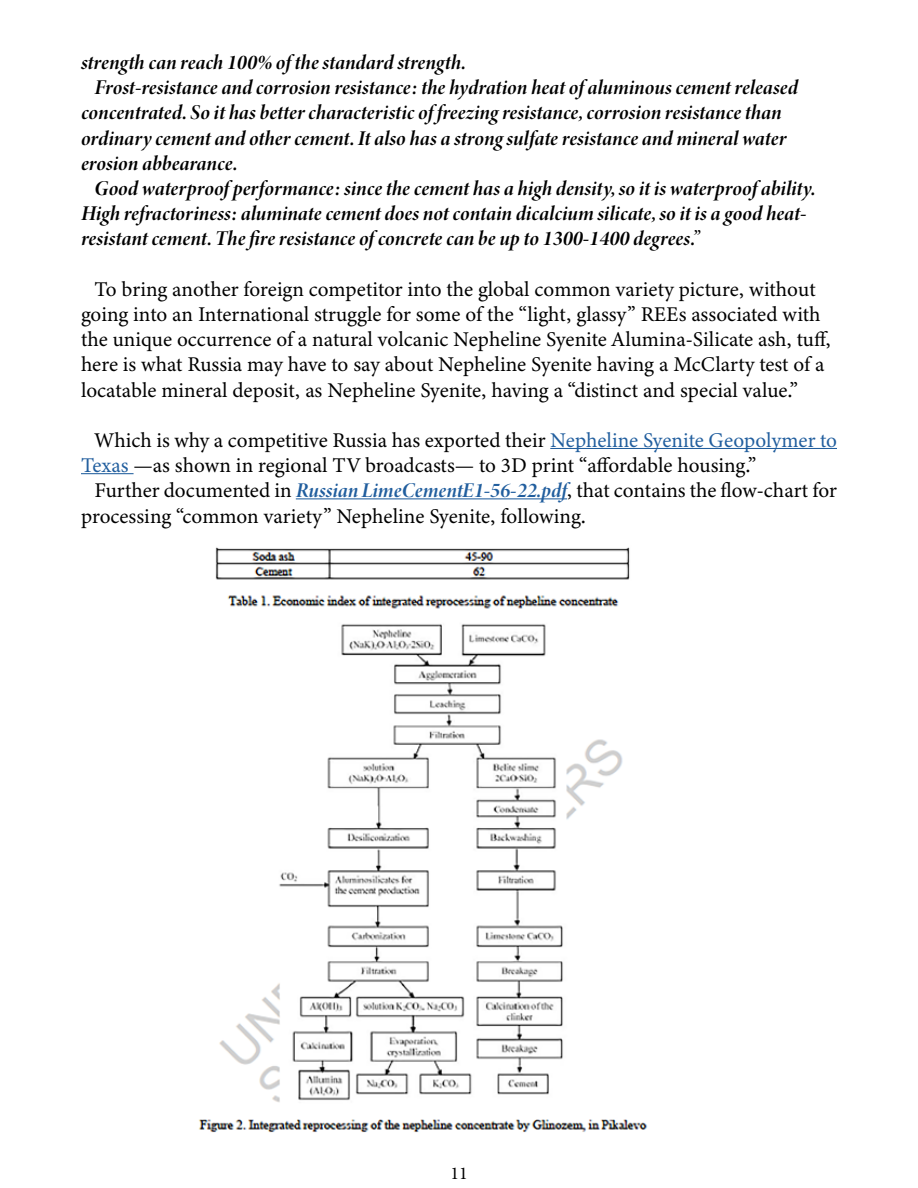
<style>
.page{position:relative;width:918px;height:1188px;background:#fff}
.page>*{position:absolute;margin:0;border:0;box-sizing:border-box;transform-origin:0 0}
.t1{font:21px/25.2px "Minion Variable Concept";color:#000}
.t2{font:italic 21px "Minion Variable Concept";letter-spacing:.005em;color:#000}
.t3{font:18px "Minion Pro";color:#000}
.s1{color:#215e9e}
.s2{font-style:italic;color:#215e9e}
</style>
<div class="page">
<hr style="left:550px;top:448px;width:287px;height:1px;background:#215e9e">
<hr style="left:81px;top:473px;width:53px;height:1px;background:#215e9e">
<hr style="left:296px;top:498px;width:271px;height:1px;background:#215e9e">
<img style="left:198px;top:547px;width:450px;height:586px">
<p class="t2" style="left:81px;top:48px;width:386px">strength can reach 100% of the standard strength.</p>
<p class="t2" style="left:95px;top:73px;width:705px">Frost-resistance and corrosion resistance: the hydration heat of aluminous cement released</p>
<p class="t2" style="left:81px;top:98px;width:702px">concentrated. So it has better characteristic of freezing resistance, corrosion resistance than</p>
<p class="t2" style="left:81px;top:123px;width:707px">ordinary cement and other cement. It also has a strong sulfate resistance and mineral water</p>
<p class="t2" style="left:81px;top:148px;width:158px">erosion abbearance.</p>
<p class="t2" style="left:95px;top:174px;width:722px">Good waterproof performance: since the cement has a high density, so it is waterproof ability.</p>
<p class="t2" style="left:81px;top:199px;width:727px">High refractoriness: aluminate cement does not contain dicalcium silicate, so it is a good heat-</p>
<p class="t2" style="left:81px;top:224px;width:620px">resistant cement. The fire resistance of concrete can be up to 1300-1400 degrees.”</p>
<p class="t1" style="left:81px;top:276px;width:751px;text-indent:14px">To bring another foreign competitor into the global common variety picture, without going into an International struggle for some of the “light, glassy” REEs associated with the unique occurrence of a natural volcanic Nepheline Syenite Alumina-Silicate ash, tuff, here is what Russia may have to say about Nepheline Syenite having a McClarty test of a locatable mineral deposit, as Nepheline Syenite, having a “distinct and special value.”</p>
<p class="t1" style="left:81px;top:427px;width:758px;text-indent:14px">Which is why a competitive Russia has exported their <span class="s1">Nepheline Syenite Geopolymer to<br>Texas</span> —as shown in regional TV broadcasts— to 3D print “affordable housing.”</p>
<p class="t1" style="left:81px;top:478px;width:758px;text-indent:14px">Further documented in <span class="s2">Russian LimeCementE1-56-22.pdf</span>, that contains the flow-chart for processing “common variety” Nepheline Syenite, following.</p>
<p class="t3" style="left:450px;top:1162px;width:19px">11</p>
</div>
